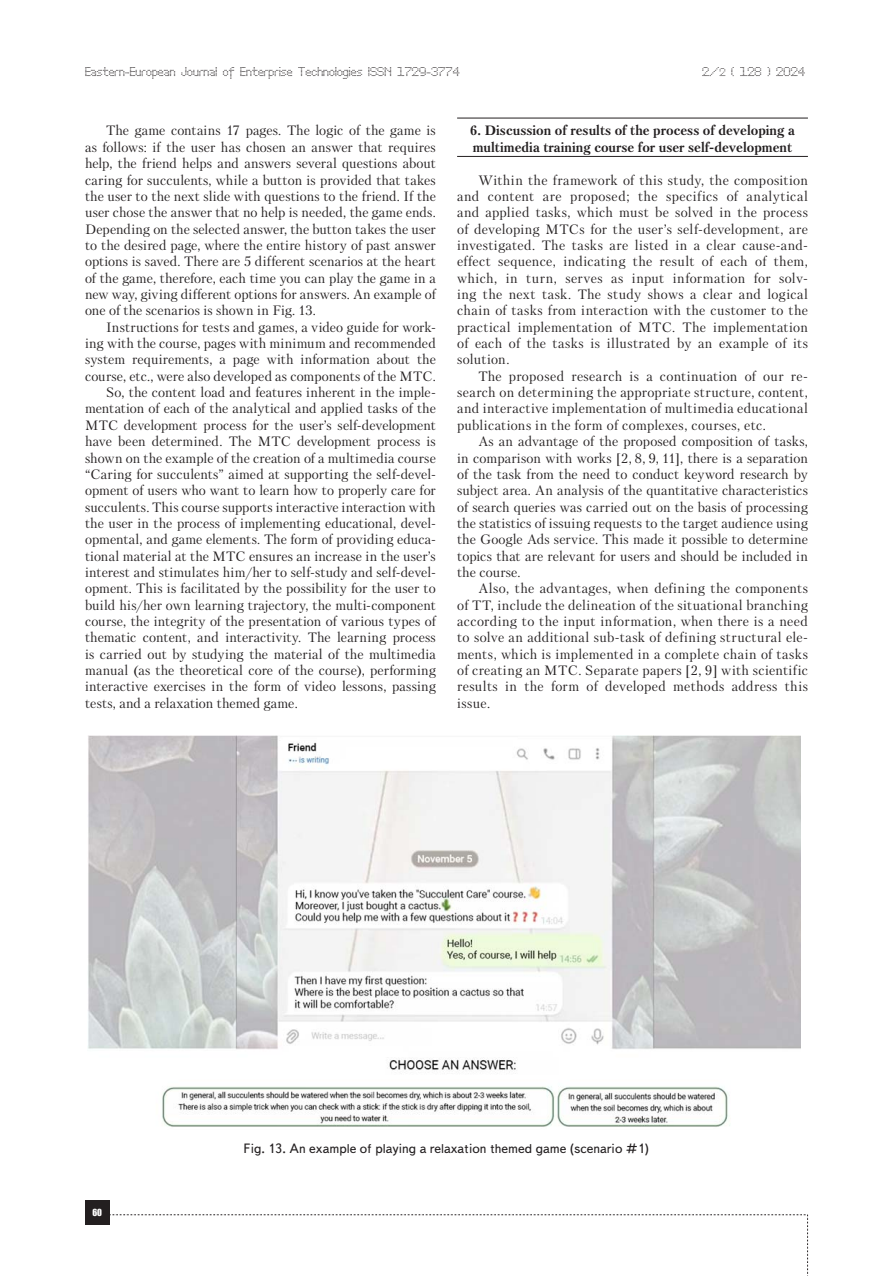
<style>
.page{position:relative;width:893px;height:1276px;background:#fff}
.page>*{position:absolute;margin:0;border:0;box-sizing:border-box;transform-origin:0 0}
.Text__англ{font:13.5px/16.4px "Petersburg C";letter-spacing:.015em;color:#231f20;text-align:justify}
.Раздел_статьи{font:700 13.5px/16.4px "Petersburg C";color:#231f20}
.Рисунок{font:13.5px "Text Book C";color:#231f20}
.t1{font:12px "Perfo";letter-spacing:.015em;color:#231f20}
.t2{font:9px "Impact";color:#fff}
.s1{font-size:10.5px}
</style>
<div class="page">
<div style="left:85px;top:1200px;width:24px;height:24px;background:#231f20"></div>
<svg style="left:109px;top:1214px;width:699px;height:62px"></svg>
<hr style="left:457px;top:118px;width:351px;height:1px;background:#231f20">
<hr style="left:457px;top:156px;width:351px;height:1px;background:#231f20">
<img style="left:88px;top:735px;width:713px;height:392px">
<p class="t1" style="left:85px;top:65px;width:376px">Eastern-European Journal of Enterprise Technologies ISSN 1729-3774</p>
<p class="t1" style="left:702px;top:65px;width:104px">2/<span class="s1">2</span> ( 128 ) 2024</p>
<p class="Text__англ" style="left:85px;top:122px;width:352px;text-indent:21px">The game contains 17 pages. The logic of the game is as follows: if the user has chosen an answer that requires help, the friend helps and answers several questions about caring for succulents, while a button is provided that takes the user to the next slide with questions to the friend. If the user chose the answer that no help is needed, the game ends.<br>Depending on the selected answer, the button takes the user to the desired page, where the entire history of past answer options is saved. There are 5 different scenarios at the heart of the game, therefore, each time you can play the game in a new way, giving different options for answers. An example of one of the scenarios is shown in Fig. 13.</p>
<p class="Text__англ" style="left:85px;top:319px;width:352px;text-indent:21px">Instructions for tests and games, a video guide for work&shy;ing with the course, pages with minimum and recommended system requirements, a page with information about the course, etc., were also developed as components of the MTC.</p>
<p class="Text__англ" style="left:85px;top:384px;width:352px;text-indent:21px">So, the content load and features inherent in the imple&shy;mentation of each of the analytical and applied tasks of the MTC development process for the user’s self-development have been determined. The MTC development process is shown on the example of the creation of a multimedia course “Caring for succulents” aimed at supporting the self-devel&shy;opment of users who want to learn how to properly care for succulents. This course supports interactive interaction with the user in the process of implementing educational, devel&shy;opmental, and game elements. The form of providing educa&shy;tional material at the MTC ensures an increase in the user’s interest and stimulates him/her to self-study and self-devel&shy;opment. This is facilitated by the possibility for the user to build his/her own learning trajectory, the multi-component course, the integrity of the presentation of various types of thematic content, and interactivity. The learning process is carried out by studying the material of the multimedia manual (as the theoretical core of the course), performing interactive exercises in the form of video lessons, passing tests, and a relaxation themed game.</p>
<p class="Раздел_статьи" style="left:470px;top:122px;width:326px">6. Discussion of results of the process of developing a multimedia training course for user self-development</p>
<p class="Text__англ" style="left:457px;top:171px;width:352px;text-indent:21px">Within the framework of this study, the composition and content are proposed; the specifics of analytical and applied tasks, which must be solved in the process of developing MTCs for the user’s self-development, are investigated. The tasks are listed in a clear cause-and&shy;effect sequence, indicating the result of each of them, which, in turn, serves as input information for solv&shy;ing the next task. The study shows a clear and logical chain of tasks from interaction with the customer to the practical implementation of MTC. The implementation of each of the tasks is illustrated by an example of its solution.</p>
<p class="Text__англ" style="left:457px;top:368px;width:352px;text-indent:21px">The proposed research is a continuation of our re&shy;search on determining the appropriate structure, content, and interactive implementation of multimedia educational publications in the form of complexes, courses, etc.</p>
<p class="Text__англ" style="left:457px;top:433px;width:352px;text-indent:21px">As an advantage of the proposed composition of tasks, in comparison with works [2, 8, 9, 11], there is a separation of the task from the need to conduct keyword research by subject area. An analysis of the quantitative characteristics of search queries was carried out on the basis of processing the statistics of issuing requests to the target audience using the Google Ads service. This made it possible to determine topics that are relevant for users and should be included in the course.</p>
<p class="Text__англ" style="left:457px;top:580px;width:352px;text-indent:21px">Also, the advantages, when defining the components of TT, include the delineation of the situational branching according to the input information, when there is a need to solve an additional sub-task of defining structural ele&shy;ments, which is implemented in a complete chain of tasks of creating an MTC. Separate papers [2, 9] with scientific results in the form of developed methods address this issue.</p>
<p class="t2" style="left:92px;top:1205px;width:11px">60</p>
<p class="Рисунок" style="left:244px;top:1140px;width:407px">Fig. 13. An example of playing a relaxation themed game (scenario #1)</p>
</div>
